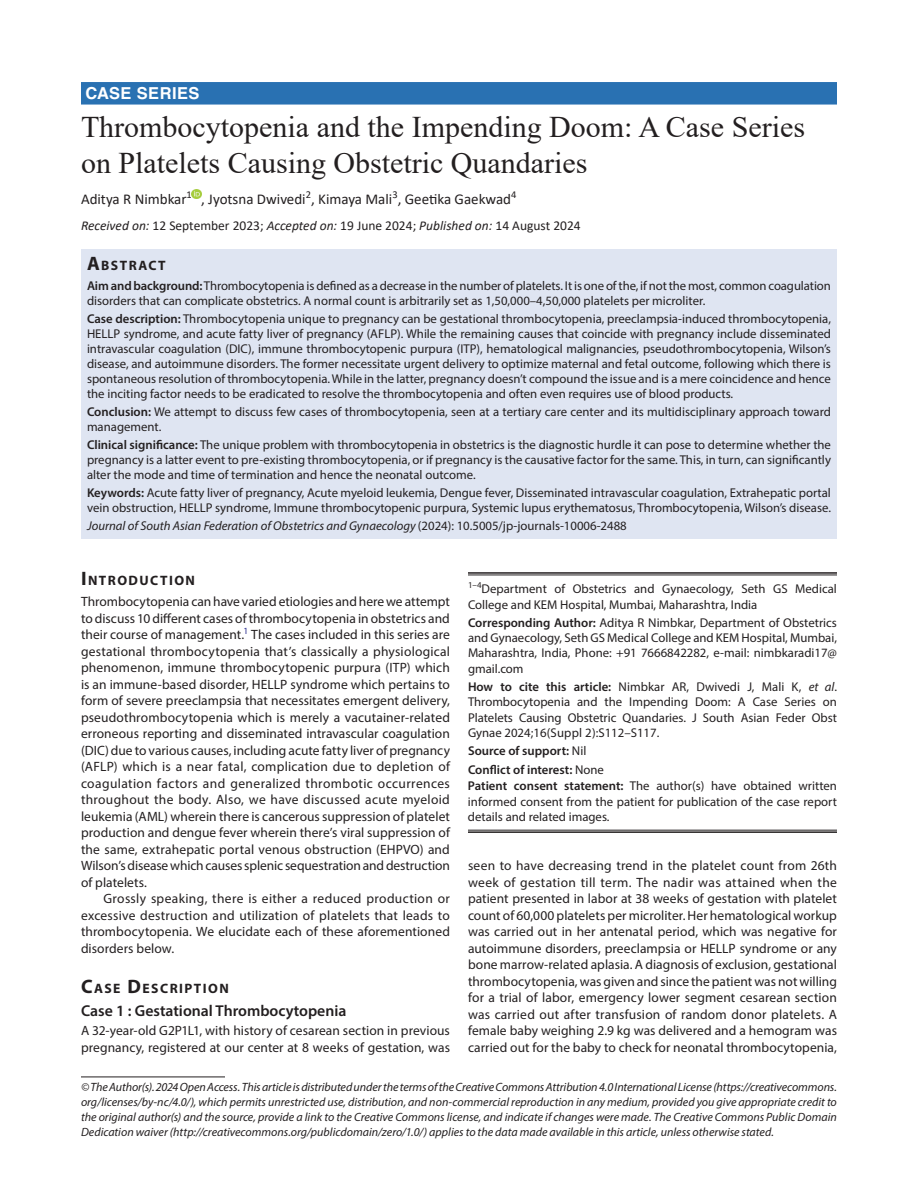
<style>
.page{position:relative;width:918px;height:1188px;background:#fff}
.page>*{position:absolute;margin:0;border:0;box-sizing:border-box;transform-origin:0 0}
.t1{font:30px/36px "Times New Roman";color:#231f20}
.ArticleType{font:700 16.5px "Helvetica LT Std";letter-spacing:.025em;color:#fff}
.Head-2-stk{font:600 15.75px "Myriad Pro";color:#231f20}
.AuthorName{font:15px "Calibri";color:#231f20}
.Head-1{font:700 13.65px "Myriad Pro";letter-spacing:.105em;color:#231f20}
.AbstractTitle{font:700 13.65px "Myriad Pro";letter-spacing:.105em;color:#231f20}
.Para-NoIndent{font:13.5px/16.5px "Myriad Pro";color:#231f20;text-align:justify}
.Para-Indent{font:13.5px/16.5px "Myriad Pro";letter-spacing:.005em;color:#231f20;text-align:justify}
.PAS_History{font:13.5px "Calibri";color:#231f20}
.Abstract-Para-first{font:12.75px/15px "Myriad Pro";color:#231f20}
.Keywords{font:12.75px/15px "Myriad Pro";color:#231f20}
.How_to_Cite{font:12.75px/15.3px "Myriad Pro";color:#231f20;text-align:justify}
.Corresponding_Author{font:12.75px/15.3px "Myriad Pro";color:#231f20;text-align:justify}
.Source{font:12.75px/15.3px "Myriad Pro";color:#231f20;text-align:justify}
.Affiliation-first{font:12.75px/15.3px "Myriad Pro";color:#231f20}
.JT_DOI{font:italic 12.75px "Myriad Pro";color:#231f20}
.COI{font:600 12.75px "Myriad Pro";color:#231f20}
.Source-2{font:600 12.75px "Myriad Pro";color:#231f20}
.FootNote{font:italic 12px/15px "Myriad Pro";color:#231f20;text-align:justify}
.s1{font-style:italic}
.s2{font-size:19.5px}
.s3{font-weight:600}
.s4{font-style:normal}
.s5{font-weight:400}
</style>
<div class="page">
<div style="left:81px;top:82px;width:756px;height:23px;background:#2971b2"></div>
<div style="left:81px;top:250px;width:756px;height:25px;background:#dfe5f2"></div>
<div style="left:81px;top:274px;width:756px;height:40px;background:#dfe5f2"></div>
<div style="left:81px;top:307px;width:756px;height:100px;background:#dfe5f2"></div>
<div style="left:81px;top:400px;width:756px;height:40px;background:#dfe5f2"></div>
<div style="left:81px;top:433px;width:756px;height:55px;background:#dfe5f2"></div>
<div style="left:81px;top:481px;width:756px;height:40px;background:#dfe5f2"></div>
<div style="left:81px;top:514px;width:756px;height:25px;background:#dfe5f2"></div>
<svg style="left:192px;top:189px;width:9px;height:9px"></svg>
<hr style="left:81px;top:1077px;width:144px;height:1px;background:#231f20">
<hr style="left:468px;top:572px;width:369px;height:2px;background:#231f20">
<hr style="left:468px;top:575px;width:369px;height:1px;background:#231f20">
<hr style="left:468px;top:830px;width:369px;height:1px;background:#231f20">
<hr style="left:468px;top:831px;width:369px;height:2px;background:#231f20">
<p class="ArticleType" style="left:86px;top:83px;width:115px">CASE SERIES</p>
<p class="t1" style="left:81px;top:108px;width:726px">Thrombocytopenia and the Impending Doom: A Case Series on Platelets Causing Obstetric Quandaries</p>
<p class="AuthorName" style="left:81px;top:189px;width:437px">Aditya R Nimbkar<sup>1</sup> , Jyotsna Dwivedi<sup>2</sup>, Kimaya Mali<sup>3</sup>, Geetika Gaekwad<sup>4</sup></p>
<p class="PAS_History" style="left:81px;top:216px;width:501px"><span class="s1">Received on:</span> 12 September 2023; <span class="s1">Accepted on:</span> 19 June 2024; <span class="s1">Published on:</span> 14 August 2024</p>
<p class="AbstractTitle" style="left:87px;top:257px;width:80px"><span class="s2">A</span>BSTRACT</p>
<p class="Abstract-Para-first" style="left:87px;top:278px;width:745px"><span class="s3">Aim and background:</span> Thrombocytopenia is defined as a decrease in the number of platelets. It is one of the, if not the most, common coagulation disorders that can complicate obstetrics. A normal count is arbitrarily set as 1,50,000–4,50,000 platelets per microliter.</p>
<p class="Abstract-Para-first" style="left:87px;top:311px;width:746px;text-align:justify"><span class="s3">Case description:</span> Thrombocytopenia unique to pregnancy can be gestational thrombocytopenia, preeclampsia-induced thrombocytopenia, HELLP syndrome, and acute fatty liver of pregnancy (AFLP). While the remaining causes that coincide with pregnancy include disseminated intravascular coagulation (DIC), immune thrombocytopenic purpura (ITP), hematological malignancies, pseudothrombocytopenia, Wilson’s disease, and autoimmune disorders. The former necessitate urgent delivery to optimize maternal and fetal outcome, following which there is spontaneous resolution of thrombocytopenia. While in the latter, pregnancy doesn’t compound the issue and is a mere coincidence and hence the inciting factor needs to be eradicated to resolve the thrombocytopenia and often even requires use of blood products.</p>
<p class="Abstract-Para-first" style="left:87px;top:404px;width:746px"><span class="s3">Conclusion:</span> We attempt to discuss few cases of thrombocytopenia, seen at a tertiary care center and its multidisciplinary approach toward management.</p>
<p class="Abstract-Para-first" style="left:87px;top:437px;width:746px;text-align:justify"><span class="s3">Clinical significance:</span> The unique problem with thrombocytopenia in obstetrics is the diagnostic hurdle it can pose to determine whether the pregnancy is a latter event to pre-existing thrombocytopenia, or if pregnancy is the causative factor for the same. This, in turn, can significantly alter the mode and time of termination and hence the neonatal outcome.</p>
<p class="Keywords" style="left:87px;top:485px;width:745px"><span class="s3">Keywords:</span> Acute fatty liver of pregnancy, Acute myeloid leukemia, Dengue fever, Disseminated intravascular coagulation, Extrahepatic portal vein obstruction, HELLP syndrome, Immune thrombocytopenic purpura, Systemic lupus erythematosus, Thrombocytopenia, Wilson’s disease.</p>
<p class="JT_DOI" style="left:87px;top:518px;width:541px">Journal of South Asian Federation of Obstetrics and Gynaecology <span class="s4">(2024): 10.5005/jp-journals-10006-2488</span></p>
<p class="Head-1" style="left:81px;top:572px;width:116px"><span class="s2">I</span>NTRODUCTION</p>
<p class="Para-NoIndent" style="left:81px;top:593px;width:371px">Thrombocytopenia can have varied etiologies and here we attempt to discuss 10 different cases of thrombocytopenia in obstetrics and their course of management.<sup>1</sup> The cases included in this series are gestational thrombocytopenia that’s classically a physiological phenomenon, immune thrombocytopenic purpura (ITP) which is an immune-based disorder, HELLP syndrome which pertains to form of severe preeclampsia that necessitates emergent delivery, pseudothrombocytopenia which is merely a vacutainer-related erroneous reporting and disseminated intravascular coagulation (DIC) due to various causes, including acute fatty liver of pregnancy (AFLP) which is a near fatal, complication due to depletion of coagulation factors and generalized thrombotic occurrences throughout the body. Also, we have discussed acute myeloid leukemia (AML) wherein there is cancerous suppression of platelet production and dengue fever wherein there’s viral suppression of the same, extrahepatic portal venous obstruction (EHPVO) and Wilson’s disease which causes splenic sequestration and destruction of platelets.</p>
<p class="Para-Indent" style="left:81px;top:890px;width:370px;text-indent:22px">Grossly speaking, there is either a reduced production or excessive destruction and utilization of platelets that leads to thrombocytopenia. We elucidate each of these aforementioned disorders below.</p>
<p class="Head-1" style="left:81px;top:980px;width:149px"><span class="s2">C</span>ASE <span class="s2">D</span>ESCRIPTION</p>
<p class="Head-2-stk" style="left:81px;top:1000px;width:267px">Case 1 : Gestational Thrombocytopenia</p>
<p class="Para-NoIndent" style="left:81px;top:1022px;width:371px">A 32-year-old G2P1L1, with history of cesarean section in previous pregnancy, registered at our center at 8 weeks of gestation, was</p>
<p class="Affiliation-first" style="left:468px;top:581px;width:371px"><sup>1–4</sup>Department of Obstetrics and Gynaecology, Seth GS Medical<br>College and KEM Hospital, Mumbai, Maharashtra, India</p>
<p class="Corresponding_Author" style="left:468px;top:615px;width:371px"><span class="s3">Corresponding Author:</span> Aditya R Nimbkar, Department of Obstetrics and Gynaecology, Seth GS Medical College and KEM Hospital, Mumbai, Maharashtra, India, Phone: +91 7666842282, e-mail: nimbkaradi17@ gmail.com</p>
<p class="How_to_Cite" style="left:468px;top:679px;width:371px"><span class="s3">How to cite this article:</span> Nimbkar AR, Dwivedi J, Mali K, <span class="s1">et al</span>.<br>Thrombocytopenia and the Impending Doom: A Case Series on Platelets Causing Obstetric Quandaries. J South Asian Feder Obst Gynae 2024;16(Suppl 2):S112–S117.</p>
<p class="Source-2" style="left:468px;top:743px;width:120px">Source of support: <span class="s5">Nil</span></p>
<p class="COI" style="left:468px;top:761px;width:137px">Conflict of interest: <span class="s5">None</span></p>
<p class="Source" style="left:468px;top:778px;width:370px"><span class="s3">Patient consent statement:</span> The author(s) have obtained written informed consent from the patient for publication of the case report details and related images.</p>
<p class="Para-NoIndent" style="left:468px;top:857px;width:371px">seen to have decreasing trend in the platelet count from 26th week of gestation till term. The nadir was attained when the patient presented in labor at 38 weeks of gestation with platelet count of 60,000 platelets per microliter. Her hematological workup was carried out in her antenatal period, which was negative for autoimmune disorders, preeclampsia or HELLP syndrome or any bone marrow-related aplasia. A diagnosis of exclusion, gestational thrombocytopenia, was given and since the patient was not willing for a trial of labor, emergency lower segment cesarean section was carried out after transfusion of random donor platelets. A female baby weighing 2.9 kg was delivered and a hemogram was carried out for the baby to check for neonatal thrombocytopenia,</p>
<p class="FootNote" style="left:81px;top:1079px;width:758px">© The Author(s). 2024 Open Access. This article is distributed under the terms of the Creative Commons Attribution 4.0 International License (https://creativecommons. org/licenses/by-nc/4.0/), which permits unrestricted use, distribution, and non-commercial reproduction in any medium, provided you give appropriate credit to the original author(s) and the source, provide a link to the Creative Commons license, and indicate if changes were made. The Creative Commons Public Domain Dedication waiver (http://creativecommons.org/publicdomain/zero/1.0/) applies to the data made available in this article, unless otherwise stated.</p>
</div>
